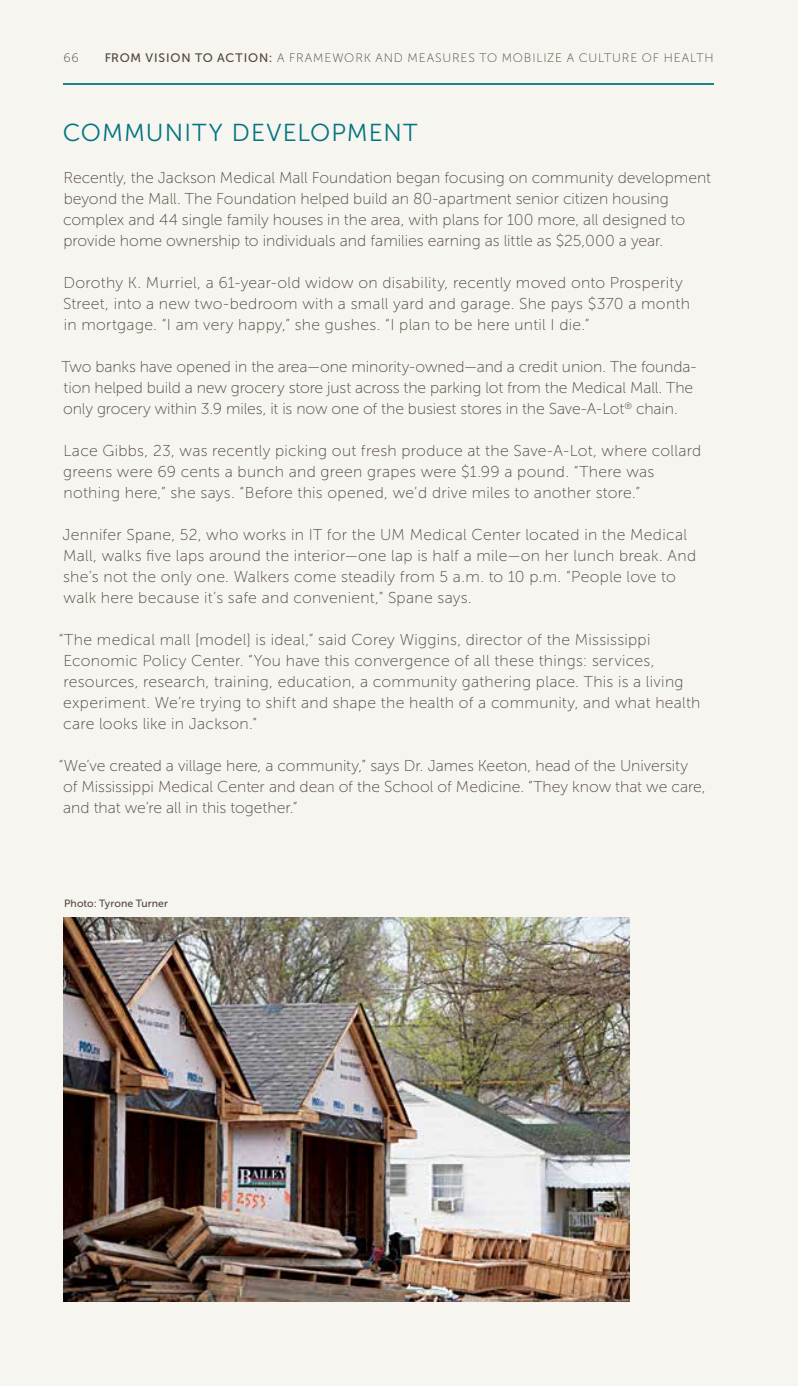
<style>
.page{position:relative;width:798px;height:1386px;background:#f7f5ef}
.page>*{position:absolute;margin:0;border:0;box-sizing:border-box;transform-origin:0 0}
.t1{font:24.5px "Museo Sans 300";letter-spacing:.045em;color:#007481}
.t2{font:15.75px/21px "Museo Sans 100";letter-spacing:.005em;color:#554742}
.t3{font:12.25px "Museo Sans 100";letter-spacing:.065em;color:#554742}
.t4{font:10.5px "Museo Sans 500";letter-spacing:.01em;color:#554742}
.s1{font-family:"Museo Sans 500"}
</style>
<div class="page">
<img style="left:63px;top:918px;width:567px;height:384px">
<hr style="left:63px;top:83px;width:651px;height:2px;background:#007481">
<p class="t3" style="left:64px;top:51px;width:17px">66</p>
<p class="t3" style="left:104px;top:51px;width:611px"><span class="s1">FROM VISION TO ACTION:</span> A FRAMEWORK AND MEASURES TO MOBILIZE A CULTURE OF HEALTH</p>
<h1 class="t1" style="left:63px;top:119px;width:356px">COMMUNITY DEVELOPMENT</h1>
<p class="t2" style="left:63px;top:167px;width:650px">Recently, the Jackson Medical Mall Foundation began focusing on community development beyond the Mall. The Foundation helped build an 80-apartment senior citizen housing complex and 44 single family houses in the area, with plans for 100 more, all designed to provide home ownership to individuals and families earning as little as $25,000 a year.</p>
<p class="t2" style="left:63px;top:272px;width:628px">Dorothy K. Murriel, a 61-year-old widow on disability, recently moved onto Prosperity<br>Street, into a new two-bedroom with a small yard and garage. She pays $370 a month in mortgage. “I am very happy,” she gushes. “I plan to be here until I die.”</p>
<p class="t2" style="left:62px;top:356px;width:636px">Two banks have opened in the area—one minority-owned—and a credit union. The founda&shy;tion helped build a new grocery store just across the parking lot from the Medical Mall. The only grocery within 3.9 miles, it is now one of the busiest stores in the Save-A-Lot<sup>®</sup> chain.</p>
<p class="t2" style="left:63px;top:440px;width:640px">Lace Gibbs, 23, was recently picking out fresh produce at the Save-A-Lot, where collard greens were 69 cents a bunch and green grapes were $1.99 a pound. “There was nothing here,” she says. “Before this opened, we’d drive miles to another store.”</p>
<p class="t2" style="left:63px;top:524px;width:635px">Jennifer Spane, 52, who works in IT for the UM Medical Center located in the Medical Mall, walks five laps around the interior—one lap is half a mile—on her lunch break. And she’s not the only one. Walkers come steadily from 5 a.m. to 10 p.m. “People love to walk here because it’s safe and convenient,” Spane says.</p>
<p class="t2" style="left:59px;top:629px;width:643px">“The medical mall [model] is ideal,” said Corey Wiggins, director of the Mississippi Economic Policy Center. “You have this convergence of all these things: services, resources, research, training, education, a community gathering place. This is a living experiment. We’re trying to shift and shape the health of a community, and what health care looks like in Jackson.”</p>
<p class="t2" style="left:59px;top:755px;width:648px">“We’ve created a village here, a community,” says Dr. James Keeton, head of the University of Mississippi Medical Center and dean of the School of Medicine. “They know that we care, and that we’re all in this together.”</p>
<p class="t4" style="left:64px;top:898px;width:106px">Photo: Tyrone Turner</p>
</div>
